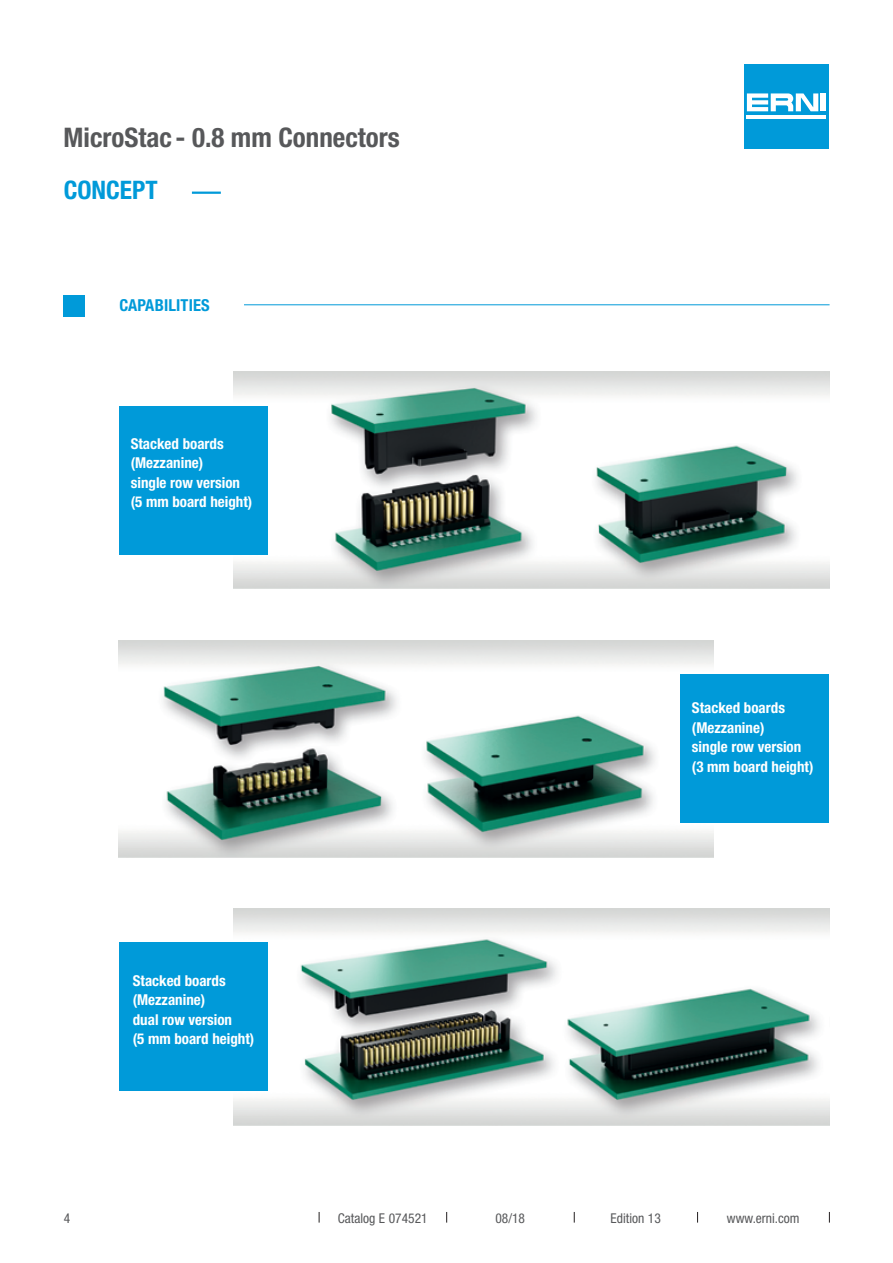
<style>
.page{position:relative;width:893px;height:1263px;background:#fff}
.page>*{position:absolute;margin:0;border:0;box-sizing:border-box;transform-origin:0 0}
.t1{font:700 condensed 27px "Helvetica Neue LT Pro";color:#57585a}
.t2{font:700 condensed 25.5px "Helvetica Neue LT Pro";color:#009ad9}
.t3{font:700 condensed 16.5px "Helvetica Neue LT Pro";letter-spacing:.01em;color:#009ad9}
.t4{font:700 condensed 15px/19.5px "Helvetica Neue LT Pro";color:#fff}
.t5{font:condensed 13.5px "Helvetica Neue LT Pro";color:#57585a}
</style>
<div class="page">
<div style="left:744px;top:64px;width:85px;height:85px;background:#009ad9"></div>
<hr style="left:747px;top:115px;width:79px;height:4px;background:#fff">
<div style="left:821px;top:93px;width:5px;height:18px;background:#fff"></div>
<svg style="left:747px;top:93px;width:71px;height:18px"></svg>
<img style="left:234px;top:908px;width:595px;height:217px">
<img style="left:118px;top:640px;width:596px;height:217px">
<div style="left:119px;top:942px;width:149px;height:149px;background:#009ad9"></div>
<hr style="left:244px;top:304px;width:586px;height:1px;background:#009ad9">
<img style="left:234px;top:372px;width:595px;height:217px">
<div style="left:119px;top:406px;width:149px;height:149px;background:#009ad9"></div>
<div style="left:680px;top:674px;width:149px;height:149px;background:#009ad9"></div>
<div style="left:64px;top:296px;width:21px;height:21px;background:#009ad9"></div>
<hr style="left:192px;top:192px;width:29px;height:2px;background:#009ad9">
<h1 class="t1" style="left:64px;top:121px;width:338px">MicroStac - 0.8 mm Connectors</h1>
<h2 class="t2" style="left:64px;top:175px;width:95px">CONCEPT</h2>
<p class="t3" style="left:119px;top:295px;width:92px">CAPABILITIES</p>
<p class="t4" style="left:131px;top:433px;width:123px">Stacked boards (Mezzanine)<br>single row version (5 mm board height)</p>
<p class="t4" style="left:133px;top:970px;width:123px">Stacked boards (Mezzanine)<br>dual row version<br>(5 mm board height)</p>
<p class="t4" style="left:692px;top:698px;width:123px">Stacked boards (Mezzanine)<br>single row version (3 mm board height)</p>
<p class="t5" style="left:64px;top:1210px;width:8px">4</p>
<p class="t5" style="left:338px;top:1210px;width:91px">Catalog E 074521</p>
<p class="t5" style="left:495px;top:1210px;width:31px">08/18</p>
<p class="t5" style="left:611px;top:1210px;width:52px">Edition 13</p>
<p class="t5" style="left:727px;top:1210px;width:74px">www.erni.com</p>
</div>
